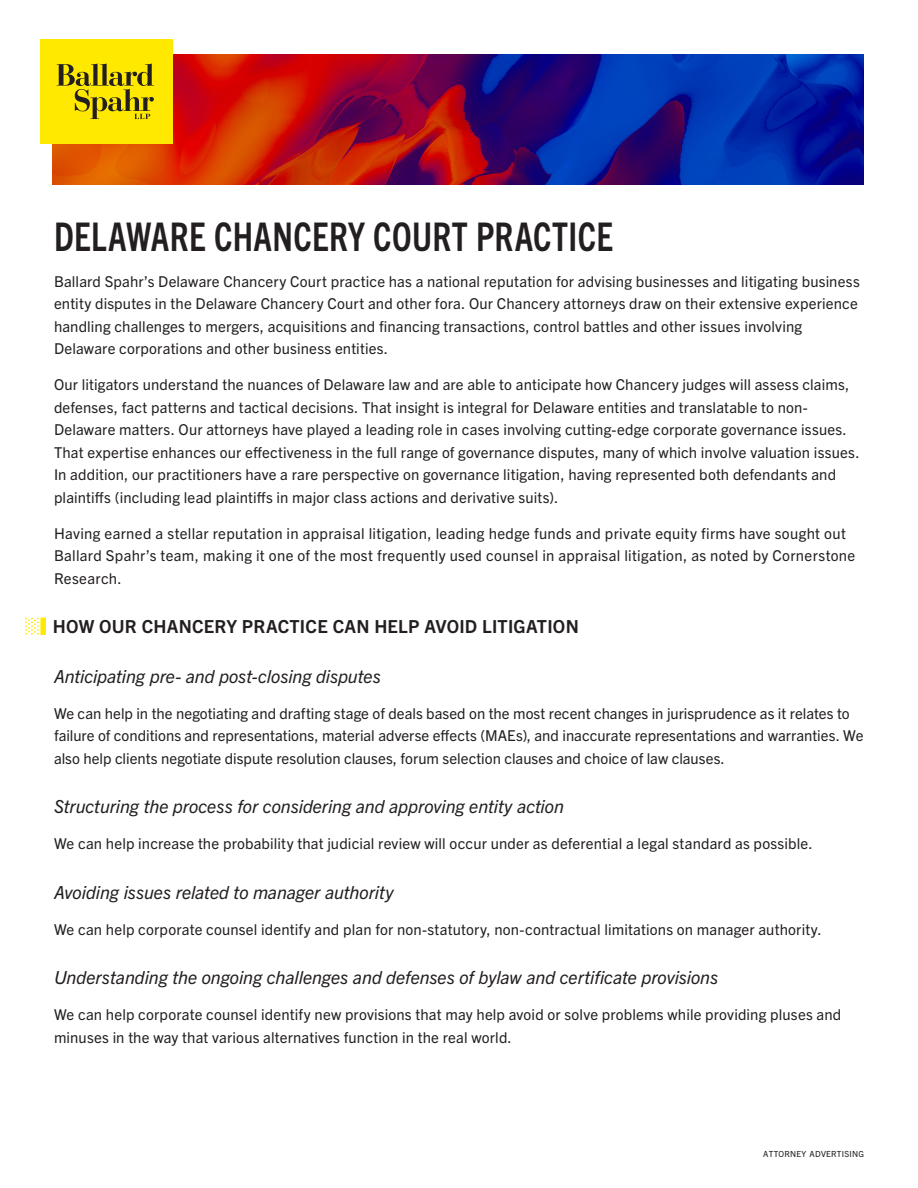
<style>
.page{position:relative;width:918px;height:1188px;background:#fff}
.page>*{position:absolute;margin:0;border:0;box-sizing:border-box;transform-origin:0 0}
.t1{font:54px "Ballard Dot Graphic";color:#ffe901}
.t2{font:700 condensed 39.6px "Trade Gothic Next LT Pro";letter-spacing:.01em;color:#231f20;scale:.91 1}
.HEADING_2{font:italic 18px "Trade Gothic Next LT Pro";letter-spacing:-.005em;color:#231f20}
.t3{font:700 18px "Trade Gothic Next LT Pro";letter-spacing:.01em;color:#231f20}
.BODY_COPY{font:15px/22.5px "Trade Gothic Next LT Pro";letter-spacing:.01em;color:#231f20}
.t4{font:8.4px "Trade Gothic Next LT Pro";letter-spacing:.03em;color:#231f20}
</style>
<div class="page">
<img style="left:53px;top:54px;width:811px;height:131px">
<div style="left:40px;top:40px;width:133px;height:104px;background:#ffe901"></div>
<svg style="left:57px;top:63px;width:97px;height:56px"></svg>
<p class="t1" style="left:22px;top:592px;width:28px">•</p>
<p class="t2" style="left:54px;top:209px;width:616px">DELAWARE CHANCERY COURT PRACTICE</p>
<p class="BODY_COPY" style="left:54px;top:269px;width:807px">Ballard Spahr’s Delaware Chancery Court practice has a national reputation for advising businesses and litigating business entity disputes in the Delaware Chancery Court and other fora. Our Chancery attorneys draw on their extensive experience handling challenges to mergers, acquisitions and financing transactions, control battles and other issues involving Delaware corporations and other business entities.</p>
<p class="BODY_COPY" style="left:54px;top:372px;width:807px">Our litigators understand the nuances of Delaware law and are able to anticipate how Chancery judges will assess claims, defenses, fact patterns and tactical decisions. That insight is integral for Delaware entities and translatable to non-Delaware matters. Our attorneys have played a leading role in cases involving cutting-edge corporate governance issues.<br>That expertise enhances our effectiveness in the full range of governance disputes, many of which involve valuation issues.<br>In addition, our practitioners have a rare perspective on governance litigation, having represented both defendants and plaintiffs (including lead plaintiffs in major class actions and derivative suits).</p>
<p class="BODY_COPY" style="left:54px;top:521px;width:803px">Having earned a stellar reputation in appraisal litigation, leading hedge funds and private equity firms have sought out<br>Ballard Spahr’s team, making it one of the most frequently used counsel in appraisal litigation, as noted by Cornerstone<br>Research.</p>
<p class="t3" style="left:53px;top:614px;width:528px">HOW OUR CHANCERY PRACTICE CAN HELP AVOID LITIGATION</p>
<p class="HEADING_2" style="left:54px;top:663px;width:328px">Anticipating pre- and post-closing disputes</p>
<p class="BODY_COPY" style="left:54px;top:701px;width:811px">We can help in the negotiating and drafting stage of deals based on the most recent changes in jurisprudence as it relates to failure of conditions and representations, material adverse effects (MAEs), and inaccurate representations and warranties. We also help clients negotiate dispute resolution clauses, forum selection clauses and choice of law clauses.</p>
<p class="HEADING_2" style="left:54px;top:794px;width:512px">Structuring the process for considering and approving entity action</p>
<p class="BODY_COPY" style="left:54px;top:831px;width:760px">We can help increase the probability that judicial review will occur under as deferential a legal standard as possible.</p>
<p class="HEADING_2" style="left:54px;top:879px;width:341px">Avoiding issues related to manager authority</p>
<p class="BODY_COPY" style="left:54px;top:917px;width:769px">We can help corporate counsel identify and plan for non-statutory, non-contractual limitations on manager authority.</p>
<p class="HEADING_2" style="left:54px;top:965px;width:666px">Understanding the ongoing challenges and defenses of bylaw and certificate provisions</p>
<p class="BODY_COPY" style="left:54px;top:1002px;width:789px">We can help corporate counsel identify new provisions that may help avoid or solve problems while providing pluses and minuses in the way that various alternatives function in the real world.</p>
<p class="t4" style="left:763px;top:1148px;width:102px">ATTORNEY ADVERTISING</p>
</div>
